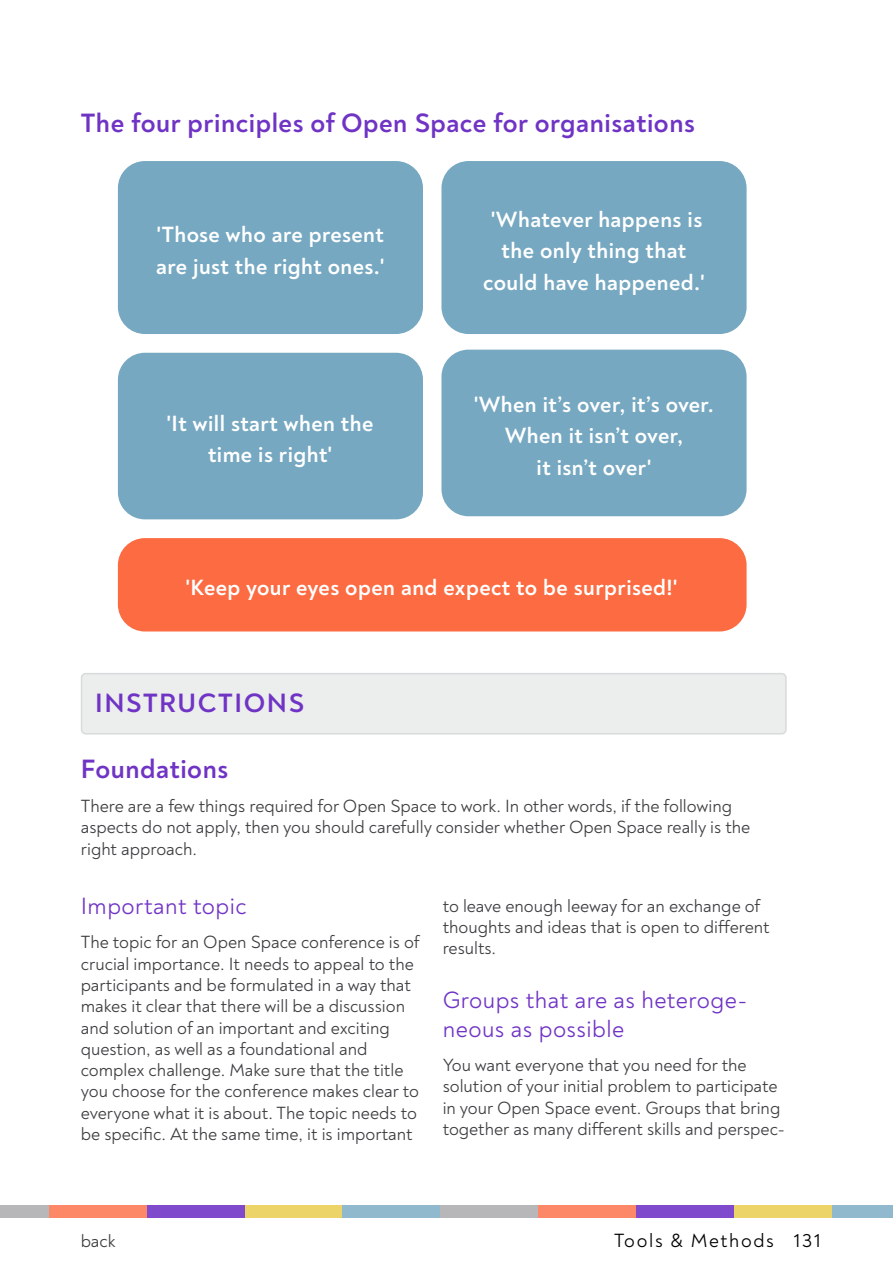
<style>
.page{position:relative;width:893px;height:1263px;background:#fff}
.page>*{position:absolute;margin:0;border:0;box-sizing:border-box;transform-origin:0 0}
.Überschriften_nach_d{font:700 27px "Noah";letter-spacing:.02em;color:#7034c5}
.Headline_2__Ordnung{font:700 27px "Noah";letter-spacing:.06em;color:#7034c5}
.Unterüberschrift_in{font:24px/28.5px "Noah";letter-spacing:.02em;color:#7034c5}
.Schrift_in_den_Käste{font:700 22.5px/31.5px "Noah";letter-spacing:.02em;color:#fff}
.SChrift_in_den_Käste{font:700 22.5px/31.5px "Noah";letter-spacing:.02em;color:#fff;text-align:center}
.t1{font:19.5px "Noah";letter-spacing:.085em;color:#000}
.Fließtext_in_Tools{font:18px/21.3px "Noah";color:#3e3d40}
</style>
<div class="page">
<div style="left:0;top:1205px;width:49px;height:13px;background:#b7b7b9"></div>
<div style="left:49px;top:1205px;width:98px;height:13px;background:#fc8867"></div>
<div style="left:147px;top:1205px;width:98px;height:13px;background:#7f4acb"></div>
<div style="left:245px;top:1205px;width:98px;height:13px;background:#ecd469"></div>
<div style="left:343px;top:1205px;width:97px;height:13px;background:#91b9cd"></div>
<div style="left:440px;top:1205px;width:98px;height:13px;background:#b7b7b9"></div>
<div style="left:538px;top:1205px;width:98px;height:13px;background:#fc8867"></div>
<div style="left:636px;top:1205px;width:98px;height:13px;background:#7f4acb"></div>
<div style="left:734px;top:1205px;width:98px;height:13px;background:#ecd469"></div>
<div style="left:832px;top:1205px;width:61px;height:13px;background:#91b9cd"></div>
<div style="left:119px;top:163px;width:302px;height:169px;background:#76a8c1;border-radius:26px"></div>
<div style="left:118px;top:161px;width:305px;height:173px;border:3px solid #76a8c1;border-radius:26px"></div>
<div style="left:443px;top:163px;width:302px;height:169px;background:#76a8c1;border-radius:26px"></div>
<div style="left:441px;top:161px;width:306px;height:173px;border:3px solid #76a8c1;border-radius:26px"></div>
<div style="left:119px;top:540px;width:626px;height:90px;background:#fc6b41;border-radius:26px"></div>
<div style="left:118px;top:538px;width:629px;height:93px;border:3px solid #fc6b41;border-radius:26px"></div>
<div style="left:443px;top:351px;width:302px;height:164px;background:#76a8c1;border-radius:26px"></div>
<div style="left:441px;top:350px;width:306px;height:166px;border:3px solid #76a8c1;border-radius:26px"></div>
<div style="left:119px;top:354px;width:302px;height:164px;background:#76a8c1;border-radius:26px"></div>
<div style="left:118px;top:353px;width:305px;height:166px;border:3px solid #76a8c1;border-radius:26px"></div>
<div style="left:82px;top:674px;width:704px;height:60px;background:#eceded;border-radius:4px"></div>
<div style="left:81px;top:673px;width:706px;height:61px;border:2px solid #d9dadb;border-radius:4px"></div>
<p class="Überschriften_nach_d" style="left:81px;top:105px;width:616px">The four principles of Open Space for organisations</p>
<p class="Schrift_in_den_Käste" style="left:156px;top:219px;width:230px">'Those who are present are just the right ones.'</p>
<p class="SChrift_in_den_Käste" style="left:167px;top:407px;width:208px">'It will start when the time is right'</p>
<p class="Schrift_in_den_Käste" style="left:483px;top:203px;width:223px;text-align:center">'Whatever happens is the only thing that could have happened.'</p>
<p class="SChrift_in_den_Käste" style="left:474px;top:389px;width:241px">'When it’s over, it’s over.<br>When it isn’t over,<br>it isn’t over'</p>
<p class="Schrift_in_den_Käste" style="left:186px;top:572px;width:493px">'Keep your eyes open and expect to be surprised!'</p>
<p class="Headline_2__Ordnung" style="left:95px;top:686px;width:211px">INSTRUCTIONS</p>
<p class="Überschriften_nach_d" style="left:81px;top:752px;width:149px">Foundations</p>
<p class="Fließtext_in_Tools" style="left:81px;top:795px;width:671px">There are a few things required for Open Space to work. In other words, if the following aspects do not apply, then you should carefully consider whether Open Space really is the right approach.</p>
<p class="Unterüberschrift_in" style="left:81px;top:892px;width:167px">Important topic</p>
<p class="Fließtext_in_Tools" style="left:81px;top:932px;width:340px">The topic for an Open Space conference is of crucial importance. It needs to appeal to the participants and be formulated in a way that makes it clear that there will be a discussion and solution of an important and exciting question, as well as a foundational and complex challenge. Make sure that the title you choose for the conference makes clear to everyone what it is about. The topic needs to be specific. At the same time, it is important</p>
<p class="Fließtext_in_Tools" style="left:443px;top:895px;width:328px">to leave enough leeway for an exchange of thoughts and ideas that is open to different results.</p>
<p class="Unterüberschrift_in" style="left:443px;top:986px;width:306px">Groups that are as heteroge&shy;neous as possible</p>
<p class="Fließtext_in_Tools" style="left:443px;top:1054px;width:344px">You want everyone that you need for the solution of your initial problem to participate in your Open Space event. Groups that bring together as many different skills and perspec-</p>
<p class="Fließtext_in_Tools" style="left:81px;top:1230px;width:36px">back</p>
<p class="t1" style="left:614px;top:1229px;width:208px">Tools &amp; Methods 131</p>
</div>
